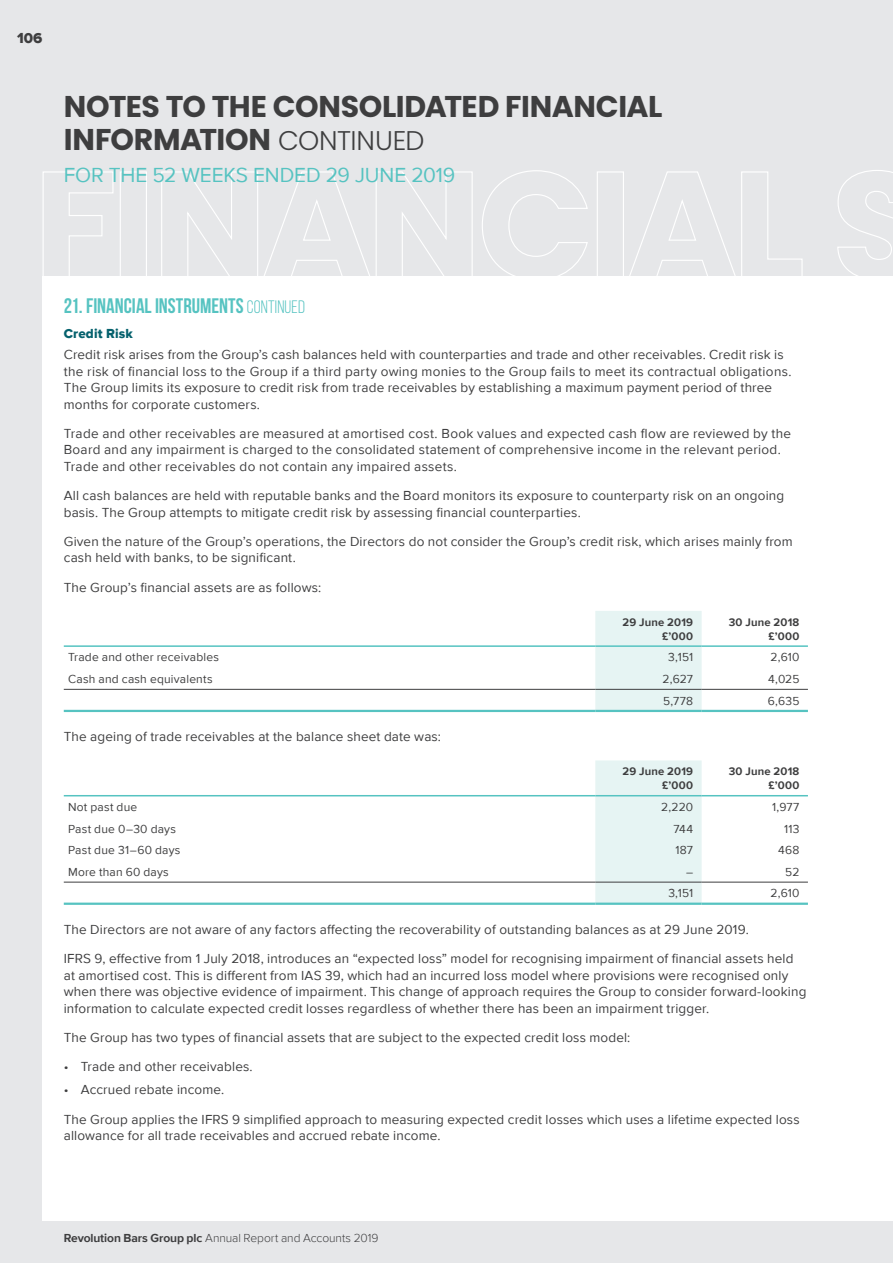
<style>
.page{position:relative;width:893px;height:1263px;background:#e6e7e9}
.page>*{position:absolute;margin:0;border:0;box-sizing:border-box;transform-origin:0 0}
.t1{font:700 30px/33px "Poppins";letter-spacing:-.015em;color:#3e3e3f}
.Subhead_Level_1{font:700 21px "Bebas Neue";color:#56c3c1}
.t2{font:21px "Proxima Nova";letter-spacing:-.005em;color:#56c3c1}
.t3{font:15px "Proxima Nova Extrabld";color:#3e3e3f}
.Body_Copy{font:13.5px/16.5px "Proxima Nova";letter-spacing:.015em;color:#3e3e3f}
.Subhead_Level_2{font:13.5px "Proxima Nova Extrabld";letter-spacing:.01em;color:#05616d}
.Table_Text{font:12px "Proxima Nova";letter-spacing:.015em;color:#3e3e3f}
.Table_Figures__25mm{font:12px "Proxima Nova";letter-spacing:.015em;color:#3e3e3f}
.t4{font:300 12px "Proxima Nova";letter-spacing:-.005em;color:#3e3e3f}
.Table_Header{font:700 11.25px/14.2px "Proxima Nova";letter-spacing:.02em;color:#3e3e3f;text-align:right}
.s1{font-weight:300;font-size:27px}
.s2{font-weight:400;font-size:18px}
.s3{font-weight:700}
</style>
<div class="page">
<svg style="left:42px;top:170px;width:851px;height:111px"></svg>
<div style="left:43px;top:276px;width:850px;height:944px;background:#fff"></div>
<div style="left:595px;top:611px;width:107px;height:99px;background:#e6f4f3"></div>
<hr style="left:64px;top:689px;width:531px;height:1px;background:#3e3e3f">
<hr style="left:595px;top:689px;width:107px;height:1px;background:#3e3e3f">
<hr style="left:702px;top:689px;width:106px;height:1px;background:#3e3e3f">
<hr style="left:64px;top:710px;width:531px;height:2px;background:#56c3c1">
<hr style="left:595px;top:710px;width:107px;height:2px;background:#56c3c1">
<hr style="left:702px;top:710px;width:106px;height:2px;background:#56c3c1">
<hr style="left:64px;top:645px;width:531px;height:2px;background:#56c3c1">
<hr style="left:595px;top:645px;width:107px;height:2px;background:#56c3c1">
<hr style="left:702px;top:645px;width:106px;height:2px;background:#56c3c1">
<div style="left:595px;top:760px;width:107px;height:142px;background:#e6f4f3"></div>
<hr style="left:64px;top:882px;width:531px;height:1px;background:#3e3e3f">
<hr style="left:595px;top:882px;width:107px;height:1px;background:#3e3e3f">
<hr style="left:702px;top:882px;width:106px;height:1px;background:#3e3e3f">
<hr style="left:64px;top:902px;width:531px;height:3px;background:#56c3c1">
<hr style="left:595px;top:902px;width:107px;height:3px;background:#56c3c1">
<hr style="left:702px;top:902px;width:106px;height:3px;background:#56c3c1">
<hr style="left:64px;top:795px;width:531px;height:1px;background:#56c3c1">
<hr style="left:595px;top:795px;width:107px;height:1px;background:#56c3c1">
<hr style="left:702px;top:795px;width:106px;height:1px;background:#56c3c1">
<p class="t3" style="left:17px;top:29px;width:27px">106</p>
<h1 class="t1" style="left:64px;top:90px;width:600px">NOTES TO THE CONSOLIDATED FINANCIAL<br>INFORMATION <span class="s1">CONTINUED</span></h1>
<h2 class="t2" style="left:64px;top:160px;width:393px">FOR THE 52 WEEKS ENDED 29 JUNE 2019</h2>
<p class="Subhead_Level_1" style="left:64px;top:295px;width:243px">21. FINANCIAL INSTRUMENTS <span class="s2">CONTINUED</span></p>
<p class="Subhead_Level_2" style="left:64px;top:326px;width:71px">Credit Risk</p>
<p class="Body_Copy" style="left:64px;top:346px;width:729px">Credit risk arises from the Group’s cash balances held with counterparties and trade and other receivables. Credit risk is the risk of financial loss to the Group if a third party owing monies to the Group fails to meet its contractual obligations.<br>The Group limits its exposure to credit risk from trade receivables by establishing a maximum payment period of three months for corporate customers.</p>
<p class="Body_Copy" style="left:64px;top:425px;width:729px">Trade and other receivables are measured at amortised cost. Book values and expected cash flow are reviewed by the<br>Board and any impairment is charged to the consolidated statement of comprehensive income in the relevant period.<br>Trade and other receivables do not contain any impaired assets.</p>
<p class="Body_Copy" style="left:64px;top:487px;width:722px">All cash balances are held with reputable banks and the Board monitors its exposure to counterparty risk on an ongoing basis. The Group attempts to mitigate credit risk by assessing financial counterparties.</p>
<p class="Body_Copy" style="left:64px;top:533px;width:730px">Given the nature of the Group’s operations, the Directors do not consider the Group’s credit risk, which arises mainly from cash held with banks, to be significant.</p>
<p class="Body_Copy" style="left:64px;top:578px;width:259px">The Group’s financial assets are as follows:</p>
<p class="Table_Header" style="left:622px;top:614px;width:72px">29 June 2019 £’000</p>
<p class="Table_Header" style="left:729px;top:614px;width:72px">30 June 2018 £’000</p>
<p class="Table_Text" style="left:68px;top:648px;width:152px">Trade and other receivables</p>
<p class="Table_Figures__25mm" style="left:668px;top:648px;width:26px">3,151</p>
<p class="Table_Figures__25mm" style="left:771px;top:648px;width:30px">2,610</p>
<p class="Table_Text" style="left:68px;top:670px;width:146px">Cash and cash equivalents</p>
<p class="Table_Figures__25mm" style="left:663px;top:670px;width:32px">2,627</p>
<p class="Table_Figures__25mm" style="left:768px;top:670px;width:33px">4,025</p>
<p class="Table_Figures__25mm" style="left:663px;top:692px;width:32px">5,778</p>
<p class="Table_Figures__25mm" style="left:768px;top:692px;width:33px">6,635</p>
<p class="Body_Copy" style="left:64px;top:728px;width:379px">The ageing of trade receivables at the balance sheet date was:</p>
<p class="Table_Header" style="left:622px;top:764px;width:72px">29 June 2019 £’000</p>
<p class="Table_Header" style="left:729px;top:764px;width:72px">30 June 2018 £’000</p>
<p class="Table_Text" style="left:68px;top:798px;width:71px">Not past due</p>
<p class="Table_Figures__25mm" style="left:661px;top:798px;width:33px">2,220</p>
<p class="Table_Figures__25mm" style="left:772px;top:798px;width:29px">1,977</p>
<p class="Table_Text" style="left:68px;top:819px;width:109px">Past due 0–30 days</p>
<p class="Table_Figures__25mm" style="left:674px;top:819px;width:21px">744</p>
<p class="Table_Figures__25mm" style="left:784px;top:819px;width:17px">113</p>
<p class="Table_Text" style="left:68px;top:841px;width:114px">Past due 31–60 days</p>
<p class="Table_Figures__25mm" style="left:675px;top:841px;width:19px">187</p>
<p class="Table_Figures__25mm" style="left:778px;top:841px;width:23px">468</p>
<p class="Table_Text" style="left:68px;top:863px;width:102px">More than 60 days</p>
<p class="Table_Figures__25mm" style="left:686px;top:863px;width:9px">–</p>
<p class="Table_Figures__25mm" style="left:785px;top:863px;width:16px">52</p>
<p class="Table_Figures__25mm" style="left:668px;top:884px;width:26px">3,151</p>
<p class="Table_Figures__25mm" style="left:771px;top:884px;width:30px">2,610</p>
<p class="Body_Copy" style="left:64px;top:921px;width:686px">The Directors are not aware of any factors affecting the recoverability of outstanding balances as at 29 June 2019.</p>
<p class="Body_Copy" style="left:64px;top:950px;width:744px">IFRS 9, effective from 1 July 2018, introduces an “expected loss” model for recognising impairment of financial assets held at amortised cost. This is different from IAS 39, which had an incurred loss model where provisions were recognised only when there was objective evidence of impairment. This change of approach requires the Group to consider forward-looking information to calculate expected credit losses regardless of whether there has been an impairment trigger.</p>
<p class="Body_Copy" style="left:64px;top:1029px;width:568px">The Group has two types of financial assets that are subject to the expected credit loss model:</p>
<p class="Body_Copy" style="left:64px;top:1058px;width:190px">• Trade and other receivables.</p>
<p class="Body_Copy" style="left:64px;top:1081px;width:162px">• Accrued rebate income.</p>
<p class="Body_Copy" style="left:64px;top:1110px;width:737px">The Group applies the IFRS 9 simplified approach to measuring expected credit losses which uses a lifetime expected loss allowance for all trade receivables and accrued rebate income.</p>
<p class="t4" style="left:64px;top:1229px;width:316px"><span class="s3">Revolution Bars Group plc</span> Annual Report and Accounts 2019</p>
</div>
